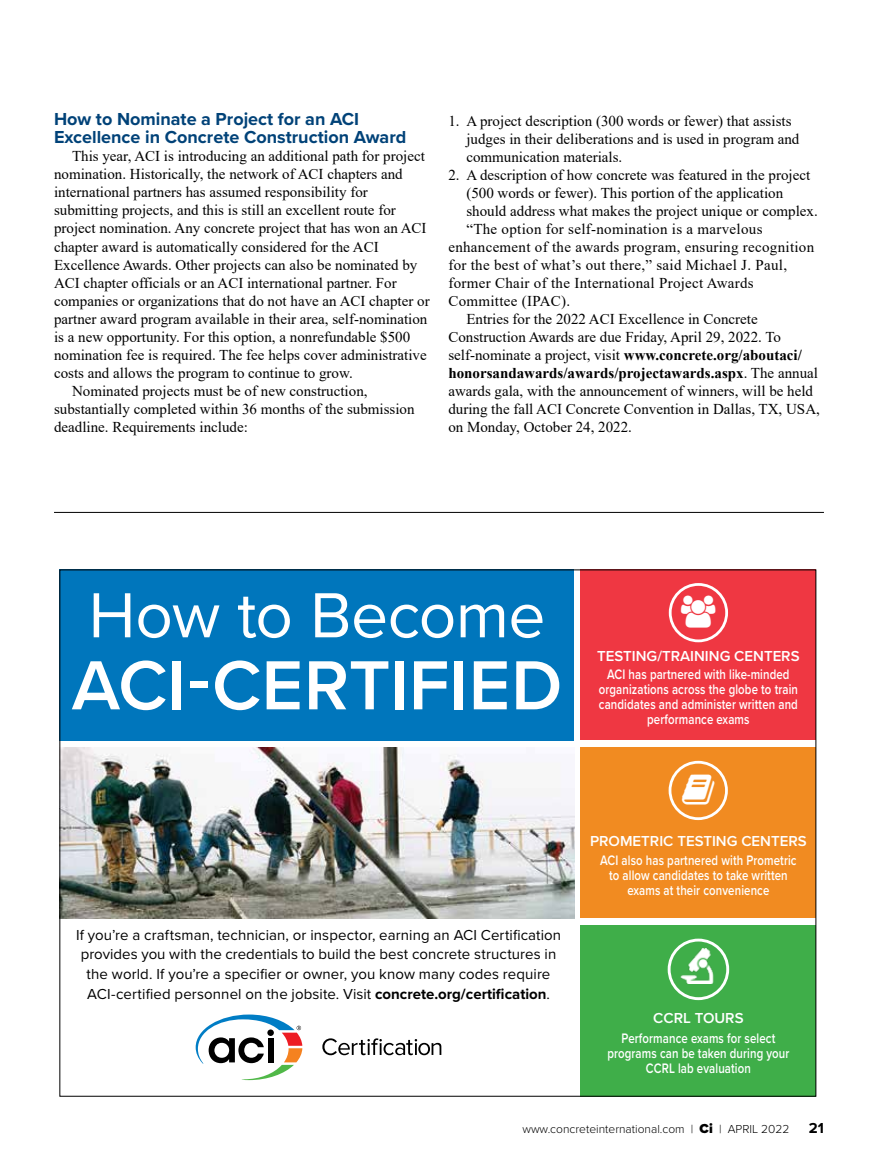
<style>
.page{position:relative;width:878px;height:1175px;background:#fff}
.page>*{position:absolute;margin:0;border:0;box-sizing:border-box;transform-origin:0 0}
.t1{font:600 72px "Proxima Nova";letter-spacing:.005em;color:#fff}
.t2{font:66px "Proxima Nova";letter-spacing:-.01em;color:#fff}
.t3{font:700 18px/18px "Proxima Nova";color:#004278}
.t4{font:15px/18px "Times New Roman";color:#000}
.t5{font:15px/19.5px "Proxima Nova";letter-spacing:.005em;color:#000;text-align:center}
.t6{font:15px "Times New Roman";letter-spacing:.02em;color:#000}
.t7{font:600 15px "Proxima Nova";color:#fff}
.t8{font:700 15px "Times New Roman";color:#000}
.t9{font:700 15px "Proxima Nova";color:#000}
.t10{font:600 14.25px/15px "Proxima Nova";letter-spacing:.01em;color:#fff;text-align:center;scale:.8 1}
.t11{font:300 12px "Proxima Nova";color:#000}
.s1{font-weight:700}
.s2{font-weight:400}
.s3{font-weight:900;font-size:13.5px}
</style>
<div class="page">
<hr style="left:54px;top:512px;width:770px;height:1px;background:#000">
<div style="left:580px;top:569px;width:236px;height:171px;background:#ef3742"></div>
<div style="left:580px;top:747px;width:236px;height:171px;background:#f18b21"></div>
<div style="left:580px;top:925px;width:236px;height:171px;background:#3fae49"></div>
<div style="left:668px;top:583px;width:60px;height:59px;border:3px solid #fff;border-radius:50%"></div>
<div style="left:668px;top:761px;width:59px;height:59px;border:3px solid #fff;border-radius:50%"></div>
<div style="left:667px;top:938px;width:62px;height:62px;border:3px solid #fff;border-radius:50%"></div>
<img style="left:679px;top:948px;width:35px;height:35px">
<img style="left:62px;top:747px;width:512px;height:171px">
<div style="left:60px;top:570px;width:514px;height:171px;background:#0076bc"></div>
<svg style="left:322px;top:1038px;width:119px;height:17px"></svg>
<svg style="left:196px;top:1014px;width:106px;height:66px"></svg>
<p class="t3" style="left:54px;top:110px;width:354px">How to Nominate a Project for an ACI<br>Excellence in Concrete Construction Award</p>
<p class="t4" style="left:72px;top:147px;width:354px">This year, ACI is introducing an additional path for project</p>
<p class="t4" style="left:54px;top:165px;width:350px">nomination. Historically, the network of ACI chapters and</p>
<p class="t4" style="left:54px;top:183px;width:315px">international partners has assumed responsibility for</p>
<p class="t4" style="left:54px;top:201px;width:343px">submitting projects, and this is still an excellent route for</p>
<p class="t4" style="left:54px;top:219px;width:374px">project nomination. Any concrete project that has won an ACI</p>
<p class="t4" style="left:54px;top:237px;width:326px">chapter award is automatically considered for the ACI</p>
<p class="t4" style="left:54px;top:255px;width:365px">Excellence Awards. Other projects can also be nominated by</p>
<p class="t4" style="left:54px;top:273px;width:344px">ACI chapter officials or an ACI international partner. For</p>
<p class="t4" style="left:54px;top:291px;width:377px">companies or organizations that do not have an ACI chapter or</p>
<p class="t4" style="left:54px;top:309px;width:375px">partner award program available in their area, self-nomination</p>
<p class="t4" style="left:54px;top:327px;width:358px">is a new opportunity. For this option, a nonrefundable $500</p>
<p class="t4" style="left:54px;top:345px;width:374px">nomination fee is required. The fee helps cover administrative</p>
<p class="t4" style="left:54px;top:363px;width:300px">costs and allows the program to continue to grow.</p>
<p class="t4" style="left:72px;top:381px;width:297px">Nominated projects must be of new construction,</p>
<p class="t4" style="left:54px;top:399px;width:362px">substantially completed within 36 months of the submission</p>
<p class="t4" style="left:54px;top:417px;width:195px">deadline. Requirements include:</p>
<p class="t4" style="left:466px;top:112px;width:334px;text-indent:-18px">1. A project description (300 words or fewer) that assists judges in their deliberations and is used in program and communication materials.</p>
<p class="t4" style="left:448px;top:166px;width:363px">2. A description of how concrete was featured in the project</p>
<p class="t4" style="left:466px;top:184px;width:318px">(500 words or fewer). This portion of the application</p>
<p class="t4" style="left:466px;top:202px;width:353px">should address what makes the project unique or complex.</p>
<p class="t6" style="left:466px;top:218px;width:297px">“The option for self-nomination is a marvelous</p>
<p class="t6" style="left:448px;top:236px;width:367px">enhancement of the awards program, ensuring recognition</p>
<p class="t6" style="left:448px;top:254px;width:340px">for the best of what’s out there,” said Michael J. Paul,</p>
<p class="t6" style="left:448px;top:272px;width:307px">former Chair of the International Project Awards</p>
<p class="t6" style="left:448px;top:290px;width:123px">Committee (IPAC).</p>
<p class="t4" style="left:466px;top:310px;width:293px">Entries for the 2022 ACI Excellence in Concrete</p>
<p class="t4" style="left:448px;top:328px;width:334px">Construction Awards are due Friday, April 29, 2022. To</p>
<p class="t4" style="left:448px;top:346px;width:355px">self-nominate a project, visit <span class="s1">www.concrete.org/aboutaci/</span></p>
<p class="t8" style="left:448px;top:362px;width:371px">honorsandawards/awards/projectawards.aspx<span class="s2">. The annual</span></p>
<p class="t4" style="left:448px;top:382px;width:366px">awards gala, with the announcement of winners, will be held</p>
<p class="t4" style="left:448px;top:400px;width:373px">during the fall ACI Concrete Convention in Dallas, TX, USA,</p>
<p class="t4" style="left:448px;top:418px;width:185px">on Monday, October 24, 2022.</p>
<h2 class="t2" style="left:88px;top:566px;width:458px">How to Become</h2>
<h1 class="t1" style="left:72px;top:631px;width:492px">ACI-CERTIFIED</h1>
<p class="t7" style="left:597px;top:645px;width:204px">TESTING/TRAINING CENTERS</p>
<p class="t10" style="left:598px;top:666px;width:250px">ACI has partnered with like-minded organizations across the globe to train candidates and administer written and performance exams</p>
<p class="t5" style="left:76px;top:924px;width:486px">If you’re a craftsman, technician, or inspector, earning an ACI Certification provides you with the credentials to build the best concrete structures in the world. If you’re a specifier or owner, you know many codes require ACI-certified personnel on the jobsite. Visit <span class="s1">concrete.org/certification</span>.</p>
<p class="t7" style="left:590px;top:829px;width:218px">PROMETRIC TESTING CENTERS</p>
<p class="t10" style="left:600px;top:852px;width:247px">ACI also has partnered with Prometric to allow candidates to take written exams at their convenience</p>
<p class="t7" style="left:653px;top:1007px;width:92px">CCRL TOURS</p>
<p class="t10" style="left:607px;top:1030px;width:229px">Performance exams for select programs can be taken during your<br>CCRL lab evaluation</p>
<p class="t11" style="left:522px;top:1119px;width:269px">www.concreteinternational.com | <span class="s3">Ci</span> | APRIL 2022</p>
<p class="t9" style="left:808px;top:1116px;width:17px">21</p>
</div>
